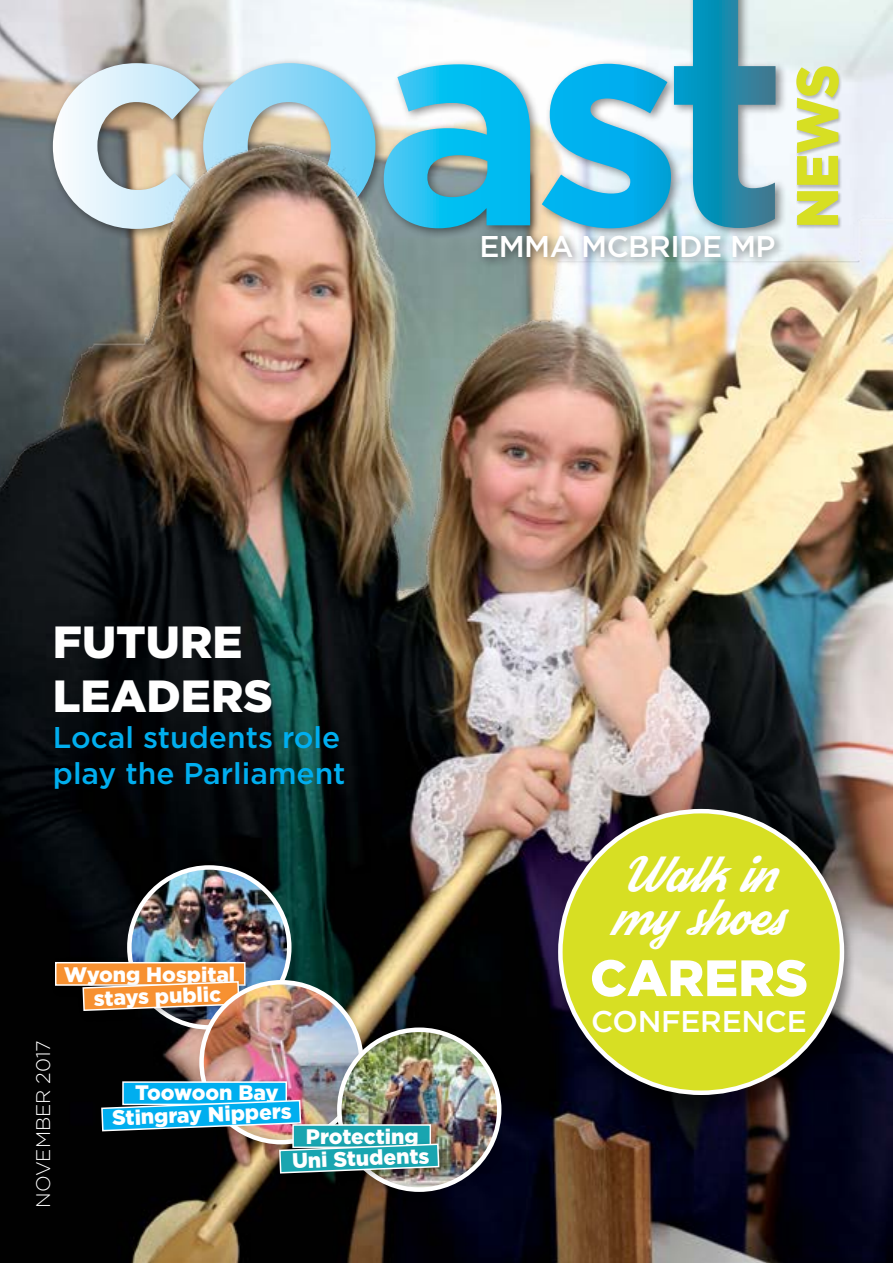
<style>
.page{position:relative;width:893px;height:1263px;background:#fff}
.page>*{position:absolute;margin:0;border:0;box-sizing:border-box;transform-origin:0 0}
.t1{font:900 58.65px "Gotham";color:#d7df23;scale:.87 1}
.t2{font:900 51px "Gotham";color:#fff}
.t3{font:900 45px/54px "Gotham";color:#fff}
.t4{font:36px/43.2px "Streetwear";color:#fff}
.t5{font:500 30px/36px "Gotham";color:#00aeef}
.t6{font:500 30px "Gotham";letter-spacing:-.02em;color:#fff}
.t7{font:900 21px "Gotham";color:#fff}
.t8{font:300 19.65px "Gotham";color:#fff}
</style>
<div class="page">
<img style="left:0;top:0;width:893px;height:1263px">
<div style="left:48px;top:0;width:739px;height:240px;background:#000;opacity:.45"></div>
<img style="left:53px;top:0;width:722px;height:229px">
<div style="left:797px;top:67px;width:45px;height:162px;background:#000;opacity:.25"></div>
<div style="left:477px;top:232px;width:308px;height:36px;background:#000;opacity:.45"></div>
<div style="left:122px;top:860px;width:180px;height:180px;background:#000;opacity:.16"></div>
<img style="left:129px;top:867px;width:160px;height:108px">
<div style="left:127px;top:865px;width:164px;height:164px;border:4px solid #fff;border-radius:50%"></div>
<div style="left:50px;top:957px;width:207px;height:40px;background:#000;opacity:.25"></div>
<div style="left:55px;top:962px;width:191px;height:24px;background:#f79131;border:2px solid #fff"></div>
<div style="left:78px;top:976px;width:172px;height:47px;background:#000;opacity:.25"></div>
<svg style="left:82px;top:980px;width:112px;height:32px"></svg>
<div style="left:194px;top:975px;width:180px;height:180px;background:#000;opacity:.16"></div>
<img style="left:202px;top:982px;width:159px;height:160px;border-radius:80px">
<div style="left:122px;top:1081px;width:165px;height:24px;background:#00aeef;border:2px solid #fff"></div>
<svg style="left:100px;top:1099px;width:202px;height:33px;background:#2ba3d2"></svg>
<div style="left:332px;top:1022px;width:180px;height:180px;background:#000;opacity:.16"></div>
<img style="left:339px;top:1030px;width:160px;height:159px;border-radius:78px">
<div style="left:337px;top:1027px;width:164px;height:165px;border:4px solid #fff;border-radius:50%"></div>
<div style="left:287px;top:1119px;width:155px;height:41px;background:#000;opacity:.25"></div>
<div style="left:292px;top:1124px;width:139px;height:24px;background:#19a5b0;border:2px solid #fff"></div>
<div style="left:274px;top:1138px;width:177px;height:47px;background:#000;opacity:.25"></div>
<svg style="left:278px;top:1143px;width:162px;height:31px;background:#3da1a7"></svg>
<div style="left:553px;top:815px;width:302px;height:302px;background:#000;opacity:.39"></div>
<div style="left:560px;top:811px;width:282px;height:282px;background:#d7df23;border-radius:50%"></div>
<h3 class="t6" style="left:479px;top:227px;width:298px">EMMA MCBRIDE MP</h3>
<h1 class="t1" style="left:777px;top:228px;width:189px;rotate:-90deg">NEWS</h1>
<h3 class="t3" style="left:53px;top:614px;width:221px">FUTURE<br>LEADERS</h3>
<h3 class="t5" style="left:53px;top:719px;width:294px">Local students role play the Parliament</h3>
<p class="t8" style="left:31px;top:1208px;width:169px;rotate:-90deg">NOVEMBER 2017</p>
<p class="t7" style="left:64px;top:960px;width:173px">Wyong Hospital</p>
<p class="t7" style="left:93px;top:984px;width:129px;rotate:-2deg">stays public</p>
<p class="t7" style="left:135px;top:1078px;width:145px">Toowoon Bay</p>
<p class="t7" style="left:112px;top:1103px;width:181px;rotate:-2deg">Stingray Nippers</p>
<p class="t7" style="left:306px;top:1122px;width:114px">Protecting</p>
<p class="t7" style="left:292px;top:1146px;width:139px;rotate:-2deg">Uni Students</p>
<h3 class="t4" style="left:612px;top:858px;width:175px">Walk in my shoes</h3>
<h2 class="t2" style="left:590px;top:943px;width:220px">CARERS</h2>
<h3 class="t6" style="left:591px;top:1002px;width:217px">CONFERENCE</h3>
</div>
